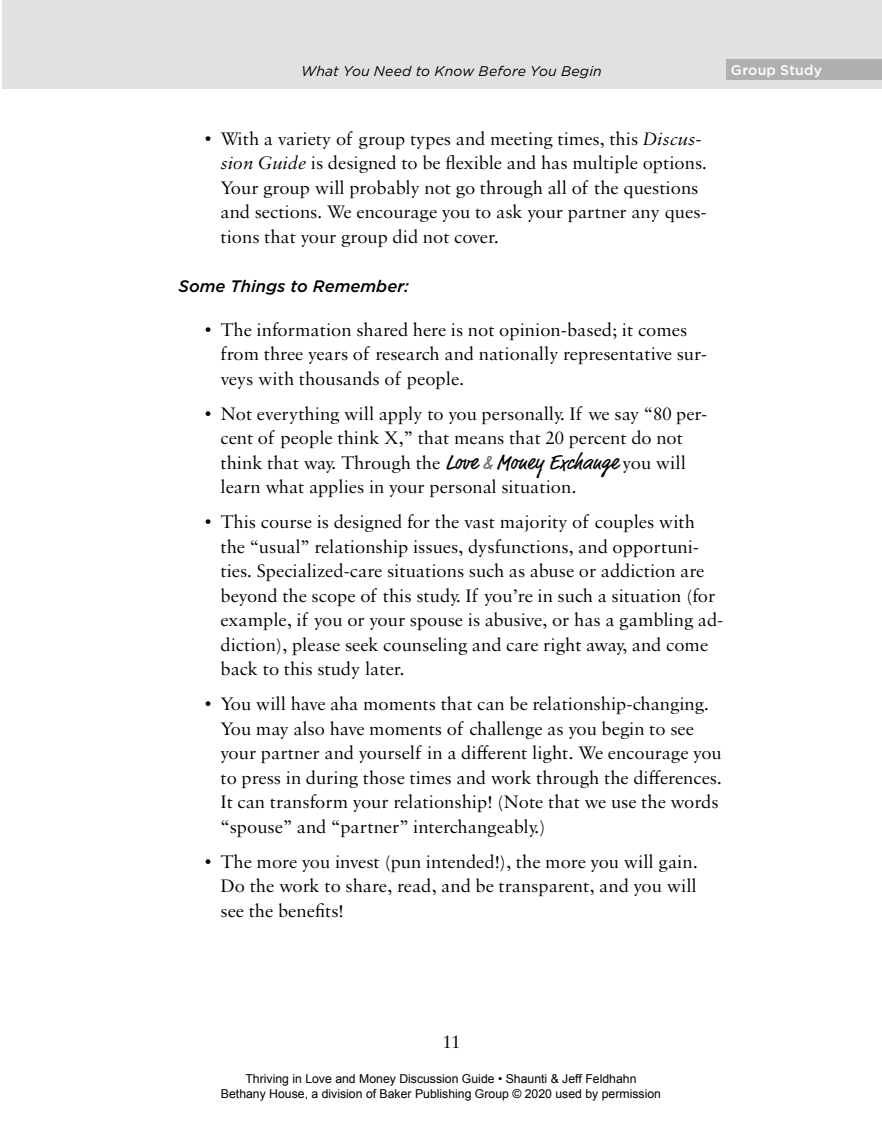
<style>
.page{position:relative;width:882px;height:1134px;background:#fff}
.page>*{position:absolute;margin:0;border:0;box-sizing:border-box;transform-origin:0 0}
.t1{font:19.25px/24.5px "Sabon MT Pro";color:#000}
.t2{font:italic 500 16.62px "Gotham";color:#000}
.t3{font:italic 14px "Gotham";letter-spacing:.015em;color:#000}
.t4{font:500 14px "Gotham";letter-spacing:.015em;color:#fff}
.t5{font:12.25px/14.7px "Arial";color:#000;text-align:center}
.s1{font-style:italic}
.s2{font-family:"Market Pro";font-size:21px}
.s3{font-family:"Market Pro";font-size:21px;color:#6f6f6f}
</style>
<div class="page">
<div style="left:3px;top:0;width:879px;height:88px;background:#e1e1e1"></div>
<div style="left:726px;top:60px;width:156px;height:20px;background:#b0b0b0"></div>
<p class="t3" style="left:301px;top:63px;width:302px">What You Need to Know Before You Begin</p>
<p class="t4" style="left:731px;top:62px;width:93px">Group Study</p>
<p class="t1" style="left:220px;top:126px;width:488px;text-indent:-16px">• With a variety of group types and meeting times, this <span class="s1">Discus&shy;sion Guide</span> is designed to be flexible and has multiple options.<br>Your group will probably not go through all of the questions and sections. We encourage you to ask your partner any ques&shy;tions that your group did not cover.</p>
<p class="t2" style="left:178px;top:277px;width:232px">Some Things to Remember:</p>
<p class="t1" style="left:220px;top:317px;width:488px;text-indent:-16px">• The information shared here is not opinion-based; it comes from three years of research and nationally representative sur&shy;veys with thousands of people.</p>
<p class="t1" style="left:220px;top:401px;width:488px;text-indent:-16px">• Not everything will apply to you personally. If we say “80 per&shy;cent of people think X,” that means that 20 percent do not think that way. Through the <span class="s2">Love</span> <span class="s3">&amp;</span> <span class="s2">Money Exchange</span> you will learn what applies in your personal situation.</p>
<p class="t1" style="left:220px;top:509px;width:505px;text-indent:-16px">• This course is designed for the vast majority of couples with the “usual” relationship issues, dysfunctions, and opportuni&shy;ties. Specialized-care situations such as abuse or addiction are beyond the scope of this study. If you’re in such a situation (for example, if you or your spouse is abusive, or has a gambling ad&shy;diction), please seek counseling and care right away, and come back to this study later.</p>
<p class="t1" style="left:220px;top:691px;width:503px;text-indent:-16px">• You will have aha moments that can be relationship-changing.<br>You may also have moments of challenge as you begin to see your partner and yourself in a different light. We encourage you to press in during those times and work through the differences.<br>It can transform your relationship! (Note that we use the words “spouse” and “partner” interchangeably.)</p>
<p class="t1" style="left:220px;top:849px;width:479px;text-align:justify;text-indent:-16px">• The more you invest (pun intended!), the more you will gain.<br>Do the work to share, read, and be transparent, and you will see the benefits!</p>
<p class="t1" style="left:443px;top:1029px;width:19px">11</p>
<p class="t5" style="left:221px;top:1072px;width:442px">Thriving in Love and Money Discussion Guide • Shaunti &amp; Jeff Feldhahn<br>Bethany House, a division of Baker Publishing Group © 2020 used by permission</p>
</div>
